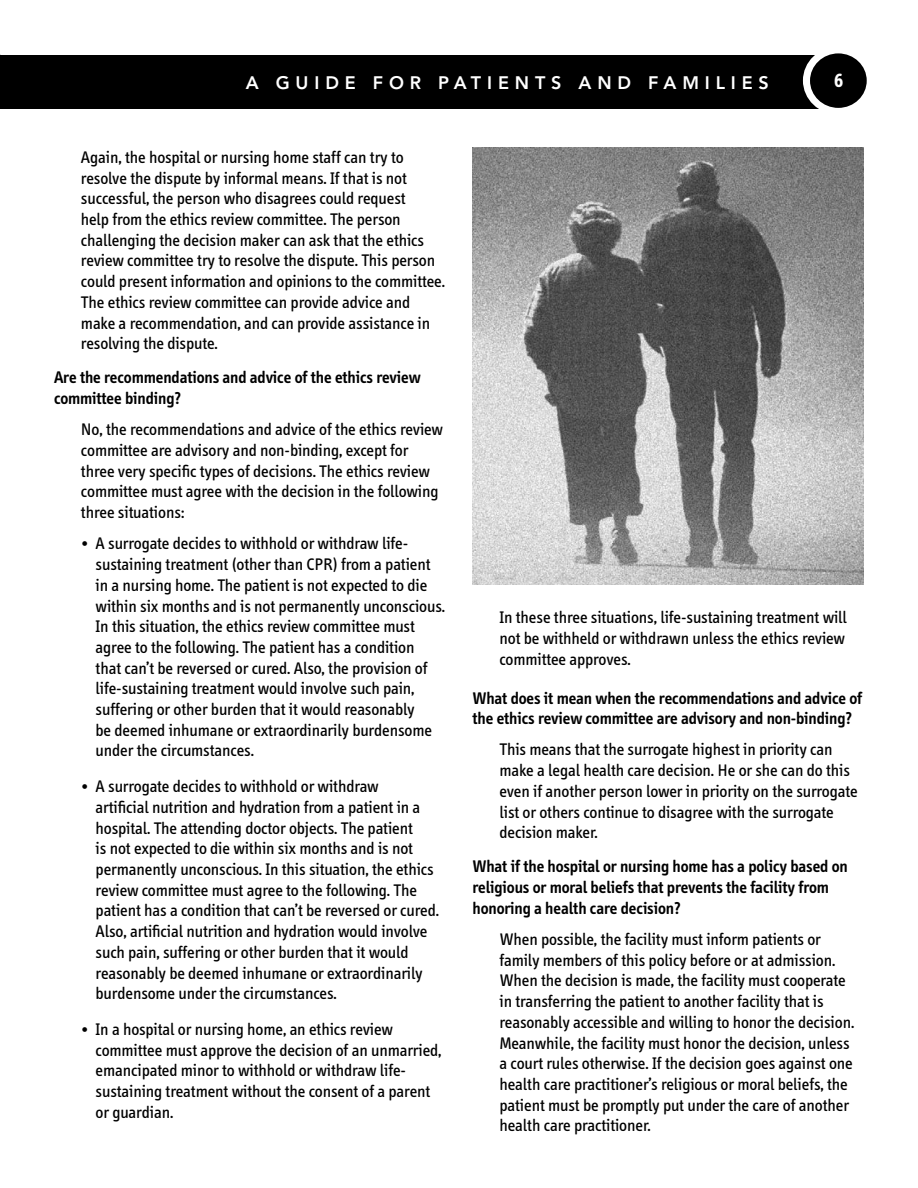
<style>
.page{position:relative;width:918px;height:1188px;background:#fff}
.page>*{position:absolute;margin:0;border:0;box-sizing:border-box;transform-origin:0 0}
.t1{font:700 19.5px "Info";color:#fff}
.t2{font:800 18px "Avenir";letter-spacing:.325em;color:#fff}
.t3{font:17.25px/20.7px "Info";color:#000}
.t4{font:600 17.25px/20.7px "Info";color:#000}
</style>
<div class="page">
<div style="left:1px;top:55px;width:832px;height:54px;background:#000"></div>
<div style="left:803px;top:47px;width:71px;height:68px;background:#fff;border-radius:50%"></div>
<div style="left:810px;top:53px;width:57px;height:55px;background:#000;border-radius:50%"></div>
<hr style="left:0;top:55px;width:1px;height:54px;background:#000">
<img style="left:472px;top:147px;width:392px;height:438px">
<p class="t2" style="left:246px;top:72px;width:525px">A GUIDE FOR PATIENTS AND FAMILIES</p>
<p class="t1" style="left:834px;top:69px;width:11px">6</p>
<p class="t3" style="left:81px;top:147px;width:366px">Again, the hospital or nursing home staff can try to resolve the dispute by informal means. If that is not successful, the person who disagrees could request<br>help from the ethics review committee. The person challenging the decision maker can ask that the ethics review committee try to resolve the dispute. This person could present information and opinions to the committee.<br>The ethics review committee can provide advice and make a recommendation, and can provide assistance in resolving the dispute.</p>
<p class="t4" style="left:54px;top:368px;width:368px">Are the recommendations and advice of the ethics review committee binding?</p>
<p class="t3" style="left:81px;top:420px;width:363px">No, the recommendations and advice of the ethics review committee are advisory and non-binding, except for three very specific types of decisions. The ethics review committee must agree with the decision in the following three situations:</p>
<p class="t3" style="left:96px;top:534px;width:351px;text-indent:-15px">• A surrogate decides to withhold or withdraw life&shy;sustaining treatment (other than CPR) from a patient in a nursing home. The patient is not expected to die within six months and is not permanently unconscious.<br>In this situation, the ethics review committee must agree to the following. The patient has a condition<br>that can’t be reversed or cured. Also, the provision of life-sustaining treatment would involve such pain, suffering or other burden that it would reasonably<br>be deemed inhumane or extraordinarily burdensome under the circumstances.</p>
<p class="t3" style="left:96px;top:776px;width:345px;text-indent:-15px">• A surrogate decides to withhold or withdraw<br>artificial nutrition and hydration from a patient in a hospital. The attending doctor objects. The patient<br>is not expected to die within six months and is not permanently unconscious. In this situation, the ethics review committee must agree to the following. The patient has a condition that can’t be reversed or cured.<br>Also, artificial nutrition and hydration would involve such pain, suffering or other burden that it would reasonably be deemed inhumane or extraordinarily burdensome under the circumstances.</p>
<p class="t3" style="left:96px;top:1019px;width:347px;text-indent:-15px">• In a hospital or nursing home, an ethics review committee must approve the decision of an unmarried, emancipated minor to withhold or withdraw life&shy;sustaining treatment without the consent of a parent or guardian.</p>
<p class="t3" style="left:499px;top:608px;width:349px;text-align:justify">In these three situations, life-sustaining treatment will not be withheld or withdrawn unless the ethics review committee approves.</p>
<p class="t4" style="left:473px;top:688px;width:391px">What does it mean when the recommendations and advice of the ethics review committee are advisory and non-binding?</p>
<p class="t3" style="left:499px;top:740px;width:360px">This means that the surrogate highest in priority can make a legal health care decision. He or she can do this even if another person lower in priority on the surrogate list or others continue to disagree with the surrogate decision maker.</p>
<p class="t4" style="left:473px;top:857px;width:377px">What if the hospital or nursing home has a policy based on religious or moral beliefs that prevents the facility from honoring a health care decision?</p>
<p class="t3" style="left:499px;top:929px;width:356px">When possible, the facility must inform patients or family members of this policy before or at admission.<br>When the decision is made, the facility must cooperate in transferring the patient to another facility that is reasonably accessible and willing to honor the decision.<br>Meanwhile, the facility must honor the decision, unless a court rules otherwise. If the decision goes against one health care practitioner’s religious or moral beliefs, the patient must be promptly put under the care of another health care practitioner.</p>
</div>
